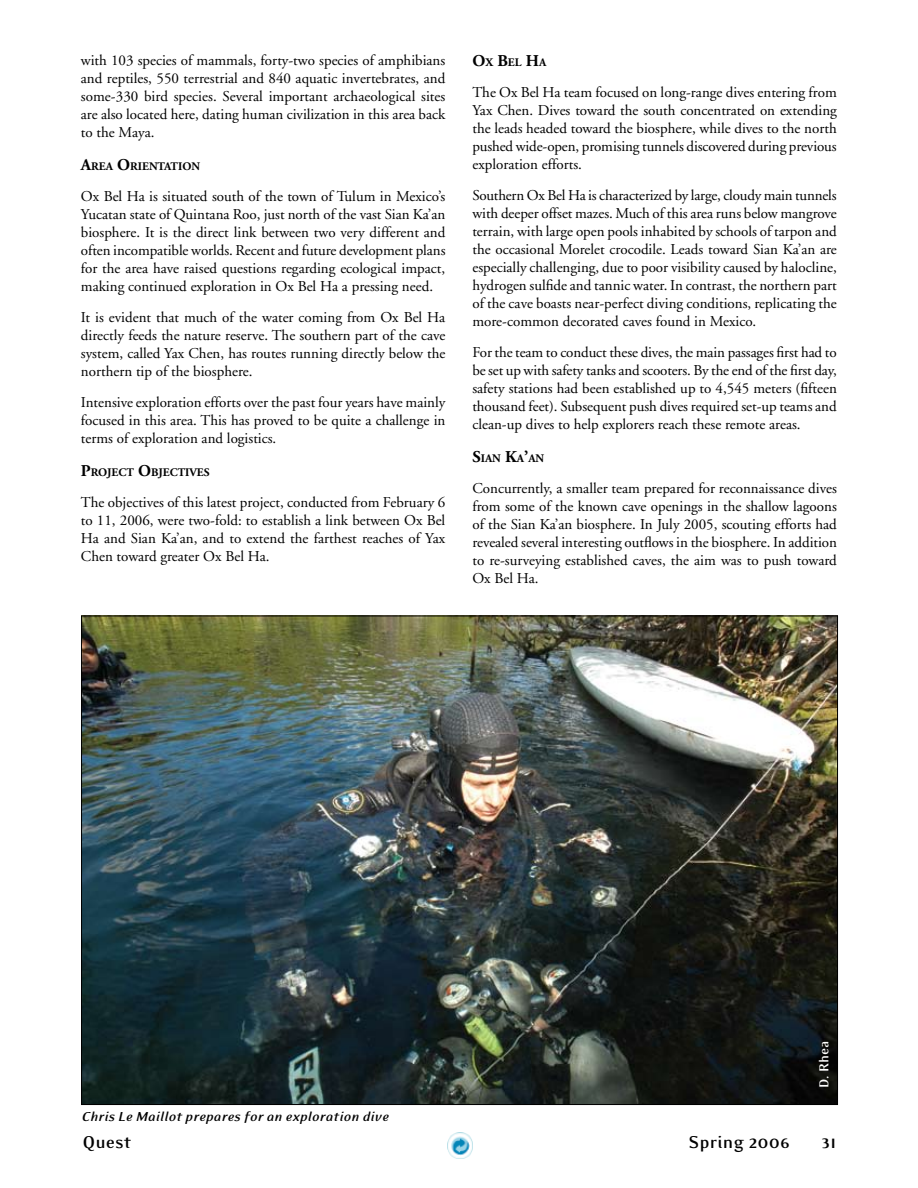
<style>
.page{position:relative;width:918px;height:1188px;background:#fff}
.page>*{position:absolute;margin:0;border:0;box-sizing:border-box;transform-origin:0 0}
.t1{font:700 19.5px "Eidetic Modern";color:#000}
.t2{font:15px/18px "Adobe Garamond";color:#000;text-align:justify}
.t3{font:italic 700 15px "Eidetic Modern";color:#000}
.t4{font:700 15px "Eidetic Modern";color:#fff}
.t5{font:700 11.55px "Adobe Garamond";color:#000}
.s1{font-size:16.5px}
</style>
<div class="page">
<img style="left:447px;top:1133px;width:26px;height:25px">
<img style="left:83px;top:618px;width:753px;height:485px">
<p class="t2" style="left:81px;top:52px;width:366px">with 103 species of mammals, forty-two species of amphibians and reptiles, 550 terrestrial and 840 aquatic invertebrates, and some-330 bird species. Several important archaeological sites are also located here, dating human civilization in this area back to the Maya.</p>
<p class="t5" style="left:81px;top:160px;width:121px"><span class="s1">A</span>REA <span class="s1">O</span>RIENTATION</p>
<p class="t2" style="left:81px;top:188px;width:366px">Ox Bel Ha is situated south of the town of Tulum in Mexico’s Yucatan state of Quintana Roo, just north of the vast Sian Ka’an biosphere. It is the direct link between two very different and often incompatible worlds. Recent and future development plans for the area have raised questions regarding ecological impact, making continued exploration in Ox Bel Ha a pressing need.</p>
<p class="t2" style="left:81px;top:309px;width:366px">It is evident that much of the water coming from Ox Bel Ha directly feeds the nature reserve. The southern part of the cave system, called Yax Chen, has routes running directly below the northern tip of the biosphere.</p>
<p class="t2" style="left:81px;top:394px;width:366px">Intensive exploration efforts over the past four years have mainly focused in this area. This has proved to be quite a challenge in terms of exploration and logistics.</p>
<p class="t5" style="left:81px;top:466px;width:130px"><span class="s1">P</span>ROJECT <span class="s1">O</span>BJECTIVES</p>
<p class="t2" style="left:81px;top:493px;width:366px">The objectives of this latest project, conducted from February 6 to 11, 2006, were two-fold: to establish a link between Ox Bel Ha and Sian Ka’an, and to extend the farthest reaches of Yax Chen toward greater Ox Bel Ha.</p>
<p class="t5" style="left:472px;top:56px;width:75px"><span class="s1">O</span>X <span class="s1">B</span>EL <span class="s1">H</span>A</p>
<p class="t2" style="left:472px;top:84px;width:366px">The Ox Bel Ha team focused on long-range dives entering from Yax Chen. Dives toward the south concentrated on extending the leads headed toward the biosphere, while dives to the north pushed wide-open, promising tunnels discovered during previous exploration efforts.</p>
<p class="t2" style="left:472px;top:187px;width:366px">Southern Ox Bel Ha is characterized by large, cloudy main tunnels with deeper offset mazes. Much of this area runs below mangrove terrain, with large open pools inhabited by schools of tarpon and the occasional Morelet crocodile. Leads toward Sian Ka’an are especially challenging, due to poor visibility caused by halocline, hydrogen sulfide and tannic water. In contrast, the northern part of the cave boasts near-perfect diving conditions, replicating the more-common decorated caves found in Mexico.</p>
<p class="t2" style="left:472px;top:344px;width:366px">For the team to conduct these dives, the main passages first had to be set up with safety tanks and scooters. By the end of the first day, safety stations had been established up to 4,545 meters (fifteen thousand feet). Subsequent push dives required set-up teams and clean-up dives to help explorers reach these remote areas.</p>
<p class="t5" style="left:472px;top:452px;width:73px"><span class="s1">S</span>IAN <span class="s1">K</span>A<span class="s1">’</span>AN</p>
<p class="t2" style="left:472px;top:479px;width:366px">Concurrently, a smaller team prepared for reconnaissance dives from some of the known cave openings in the shallow lagoons of the Sian Ka’an biosphere. In July 2005, scouting efforts had revealed several interesting outflows in the biosphere. In addition to re-surveying established caves, the aim was to push toward Ox Bel Ha.</p>
<p class="t3" style="left:82px;top:1108px;width:309px">Chris Le Maillot prepares for an exploration dive</p>
<p class="t4" style="left:816px;top:1088px;width:49px;rotate:-90deg">D. Rhea</p>
<h1 class="t1" style="left:82px;top:1132px;width:51px">Quest</h1>
<h1 class="t1" style="left:688px;top:1132px;width:107px">Spring 2006 3</h1>
<h1 class="t1" style="left:830px;top:1132px;width:8px">1</h1>
</div>
